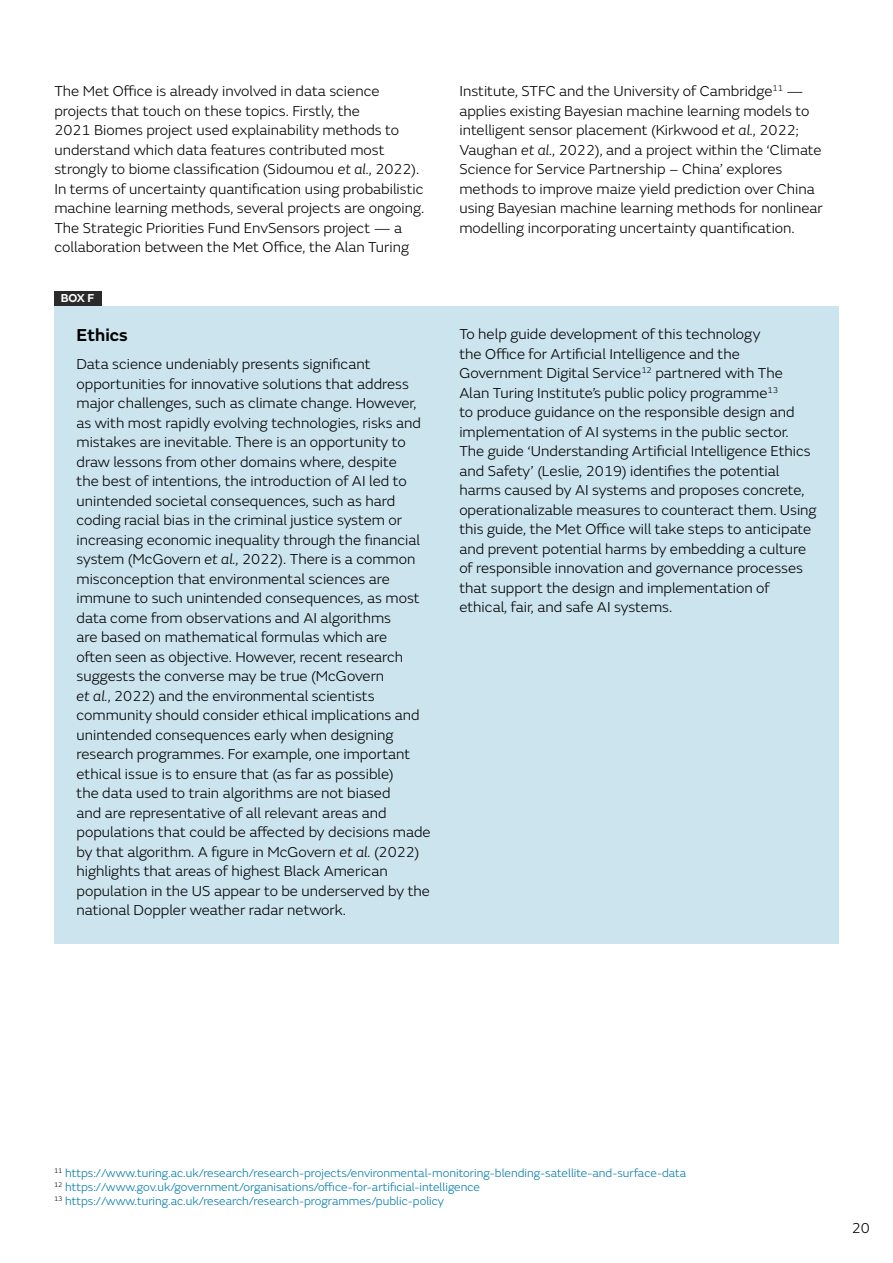
<style>
.page{position:relative;width:893px;height:1263px;background:#fff}
.page>*{position:absolute;margin:0;border:0;box-sizing:border-box;transform-origin:0 0}
.t1{font:600 18px "FS Emeric";color:#000}
.t2{font:300 15px/19.5px "FS Emeric";color:#000}
.t3{font:300 12px/14.4px "FS Emeric";color:#007aa9}
.t4{font:600 12px "FS Emeric";color:#fff}
.s1{font-style:italic}
</style>
<div class="page">
<div style="left:54px;top:306px;width:785px;height:638px;background:#cce4ee"></div>
<div style="left:54px;top:291px;width:48px;height:15px;background:#2a2a2a"></div>
<p class="t2" style="left:54px;top:81px;width:371px">The Met Office is already involved in data science projects that touch on these topics. Firstly, the<br>2021 Biomes project used explainability methods to understand which data features contributed most strongly to biome classification (Sidoumou <span class="s1">et al.</span>, 2022).<br>In terms of uncertainty quantification using probabilistic machine learning methods, several projects are ongoing.<br>The Strategic Priorities Fund EnvSensors project — a collaboration between the Met Office, the Alan Turing</p>
<p class="t2" style="left:459px;top:81px;width:365px">Institute, STFC and the University of Cambridge<sup>11</sup> — applies existing Bayesian machine learning models to intelligent sensor placement (Kirkwood <span class="s1">et al.</span>, 2022; Vaughan <span class="s1">et al.</span>, 2022), and a project within the ‘Climate Science for Service Partnership – China’ explores methods to improve maize yield prediction over China using Bayesian machine learning methods for nonlinear modelling incorporating uncertainty quantification.</p>
<p class="t4" style="left:61px;top:289px;width:35px">BOX F</p>
<p class="t1" style="left:77px;top:321px;width:53px">Ethics</p>
<p class="t2" style="left:77px;top:354px;width:356px">Data science undeniably presents significant opportunities for innovative solutions that address major challenges, such as climate change. However, as with most rapidly evolving technologies, risks and mistakes are inevitable. There is an opportunity to draw lessons from other domains where, despite<br>the best of intentions, the introduction of AI led to unintended societal consequences, such as hard coding racial bias in the criminal justice system or increasing economic inequality through the financial system (McGovern <span class="s1">et al.</span>, 2022). There is a common misconception that environmental sciences are immune to such unintended consequences, as most data come from observations and AI algorithms<br>are based on mathematical formulas which are<br>often seen as objective. However, recent research suggests the converse may be true (McGovern<br><span class="s1">et al.</span>, 2022) and the environmental scientists community should consider ethical implications and unintended consequences early when designing research programmes. For example, one important ethical issue is to ensure that (as far as possible)<br>the data used to train algorithms are not biased<br>and are representative of all relevant areas and populations that could be affected by decisions made by that algorithm. A figure in McGovern <span class="s1">et al.</span> (2022) highlights that areas of highest Black American population in the US appear to be underserved by the national Doppler weather radar network.</p>
<p class="t2" style="left:459px;top:324px;width:359px">To help guide development of this technology<br>the Office for Artificial Intelligence and the Government Digital Service<sup>12</sup> partnered with The Alan Turing Institute’s public policy programme<sup>13<br></sup>to produce guidance on the responsible design and implementation of AI systems in the public sector.<br>The guide ‘Understanding Artificial Intelligence Ethics and Safety’ (Leslie, 2019) identifies the potential harms caused by AI systems and proposes concrete, operationalizable measures to counteract them. Using this guide, the Met Office will take steps to anticipate and prevent potential harms by embedding a culture of responsible innovation and governance processes that support the design and implementation of ethical, fair, and safe AI systems.</p>
<p class="t3" style="left:54px;top:1165px;width:634px"><sup>11</sup> https://www.turing.ac.uk/research/research-projects/environmental-monitoring-blending-satellite-and-surface-data<br><sup>12</sup> https://www.gov.uk/government/organisations/office-for-artificial-intelligence<br><sup>13</sup> https://www.turing.ac.uk/research/research-programmes/public-policy</p>
<p class="t2" style="left:852px;top:1217px;width:20px">20</p>
</div>
